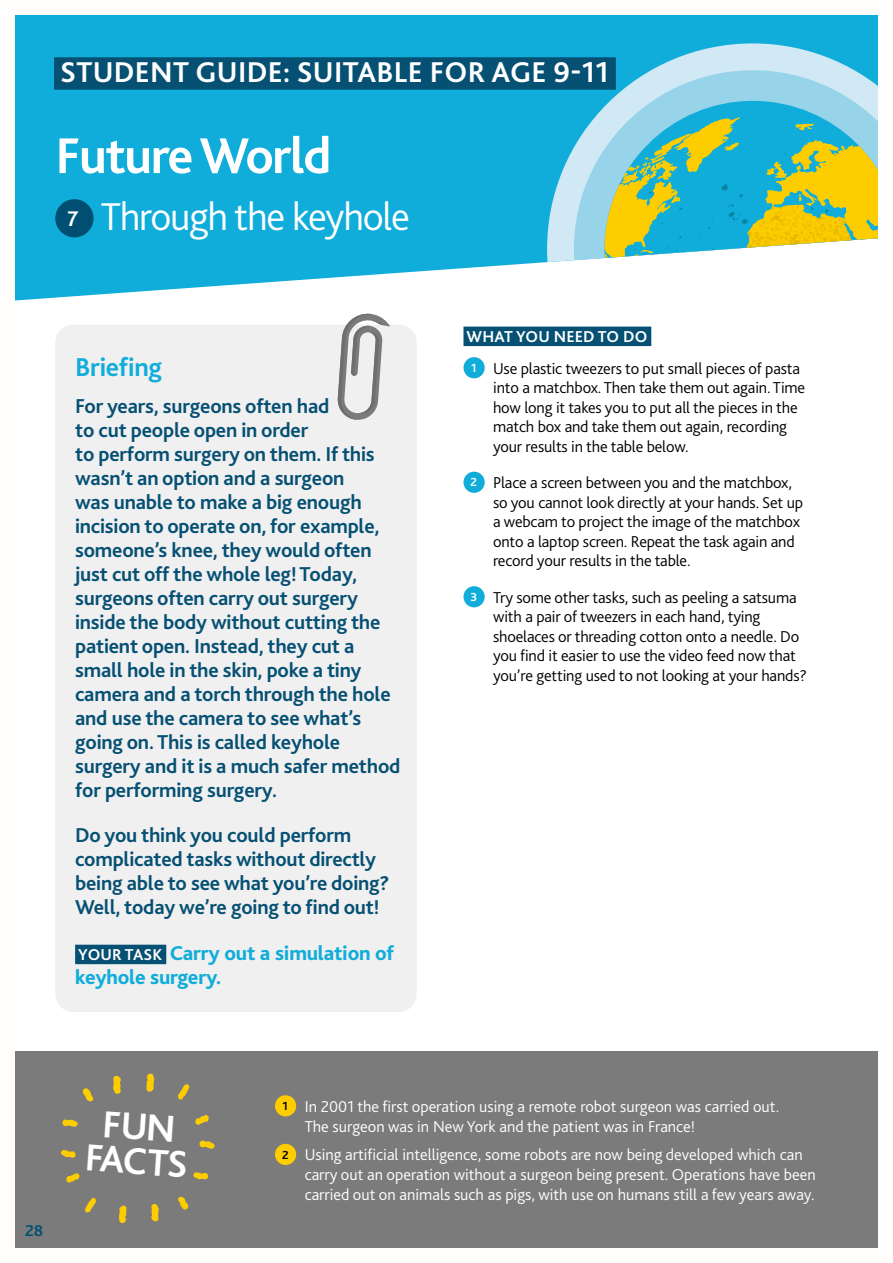
<style>
.page{position:relative;width:893px;height:1263px;background:#fff}
.page>*{position:absolute;margin:0;border:0;box-sizing:border-box;transform-origin:0 0}
.t1{font:700 52.5px "Bliss 2";letter-spacing:-.03em;color:#fff}
.t2{font:300 40.65px "Bliss 2";letter-spacing:-.03em;color:#fff}
.t3{font:700 39.3px/34.7px "Bliss 2";color:#fff;text-align:center}
.t4{font:700 30px "Bliss 2";letter-spacing:.01em;color:#fff}
.t5{font:700 27px "Bliss 2";letter-spacing:-.01em;color:#10adda}
.t6{font:700 21px/24px "Bliss 2";letter-spacing:-.01em;color:#065073}
.t7{font:800 21px/24px "Bliss";letter-spacing:-.01em;color:#10adda}
.t8{font:300 16.5px/19.5px "Bliss 2";letter-spacing:-.01em;color:#000}
.t9{font:300 16.5px/19.8px "Bliss 2";color:#fff}
.t10{font:700 16.5px "Bliss 2";color:#065073}
.s1{font-weight:700;font-size:22.2px}
.s2{font-family:"Bliss 2";font-weight:700;font-size:16.5px;color:#fff}
.s3{font-weight:700;color:#fff}
.s4{font-weight:700;font-size:12.3px;color:#fff}
.s5{font-weight:700;font-size:12.3px;color:#000}
</style>
<div class="page">
<div style="left:0;top:1051px;width:893px;height:208px;background:#7c7b7b"></div>
<div style="left:55px;top:325px;width:362px;height:687px;background:#f1f0f1;border-radius:18px"></div>
<div style="left:75px;top:945px;width:91px;height:19px;background:#065073"></div>
<div style="left:463px;top:327px;width:188px;height:19px;background:#065073"></div>
<div style="left:463px;top:357px;width:22px;height:21px;background:#10adda;border-radius:50%"></div>
<div style="left:463px;top:472px;width:22px;height:21px;background:#10adda;border-radius:50%"></div>
<div style="left:463px;top:586px;width:22px;height:21px;background:#10adda;border-radius:50%"></div>
<svg style="left:16px;top:16px;width:861px;height:285px;background:#2eb7de"></svg>
<svg style="left:547px;top:43px;width:330px;height:231px;background:#6ac9e6"></svg>
<svg style="left:574px;top:70px;width:303px;height:204px;background:#9dd7eb"></svg>
<svg style="left:604px;top:101px;width:273px;height:173px;background:#65c6e4"></svg>
<img style="left:604px;top:152px;width:142px;height:106px">
<img style="left:759px;top:130px;width:118px;height:10px">
<svg style="left:605px;top:117px;width:135px;height:157px;background:#7fc5ab"></svg>
<svg style="left:746px;top:140px;width:131px;height:134px"></svg>
<svg style="left:796px;top:124px;width:18px;height:7px"></svg>
<img style="left:747px;top:205px;width:105px;height:43px">
<div style="left:54px;top:57px;width:562px;height:33px;background:#065073"></div>
<svg style="left:337px;top:313px;width:53px;height:107px"></svg>
<div style="left:55px;top:199px;width:39px;height:38px;background:#004f73;border-radius:50%"></div>
<div style="left:0;top:0;width:893px;height:1263px;border:15px solid #fffefc"></div>
<svg style="left:62px;top:1119px;width:16px;height:8px"></svg>
<svg style="left:82px;top:1088px;width:11px;height:13px"></svg>
<svg style="left:178px;top:1084px;width:12px;height:16px"></svg>
<svg style="left:195px;top:1115px;width:14px;height:10px"></svg>
<svg style="left:146px;top:1073px;width:8px;height:19px"></svg>
<svg style="left:113px;top:1076px;width:8px;height:18px"></svg>
<svg style="left:199px;top:1140px;width:16px;height:9px"></svg>
<svg style="left:193px;top:1172px;width:15px;height:7px"></svg>
<svg style="left:178px;top:1197px;width:10px;height:13px"></svg>
<svg style="left:85px;top:1198px;width:11px;height:15px"></svg>
<svg style="left:66px;top:1173px;width:14px;height:10px"></svg>
<svg style="left:119px;top:1205px;width:8px;height:18px"></svg>
<svg style="left:151px;top:1204px;width:8px;height:17px"></svg>
<svg style="left:61px;top:1150px;width:15px;height:8px"></svg>
<div style="left:275px;top:1095px;width:21px;height:21px;background:#fecd00;border-radius:50%"></div>
<div style="left:275px;top:1144px;width:21px;height:21px;background:#fecd00;border-radius:50%"></div>
<h3 class="t4" style="left:60px;top:54px;width:550px">STUDENT GUIDE: SUITABLE FOR AGE 9-11</h3>
<h1 class="t1" style="left:55px;top:123px;width:278px">Future World</h1>
<h2 class="t2" style="left:67px;top:191px;width:344px"><span class="s1">7</span> Through the keyhole</h2>
<p class="t5" style="left:75px;top:351px;width:89px">Briefing</p>
<p class="t6" style="left:75px;top:394px;width:327px">For years, surgeons often had<br>to cut people open in order<br>to perform surgery on them. If this wasn’t an option and a surgeon<br>was unable to make a big enough incision to operate on, for example, someone’s knee, they would often just cut off the whole leg! Today, surgeons often carry out surgery inside the body without cutting the patient open. Instead, they cut a small hole in the skin, poke a tiny camera and a torch through the hole and use the camera to see what’s going on. This is called keyhole surgery and it is a much safer method for performing surgery.</p>
<p class="t6" style="left:75px;top:823px;width:316px">Do you think you could perform complicated tasks without directly being able to see what you’re doing?<br>Well, today we’re going to find out!</p>
<p class="t7" style="left:75px;top:941px;width:321px"><span class="s2">YOUR TASK</span> Carry out a simulation of keyhole surgery.</p>
<p class="t8" style="left:467px;top:320px;width:335px;line-height:32.2px"><span class="s3">WHAT YOU NEED TO DO<br></span><span class="s4">1</span> Use plastic tweezers to put small pieces of pasta</p>
<p class="t8" style="left:493px;top:378px;width:314px">into a matchbox. Then take them out again. Time how long it takes you to put all the pieces in the match box and take them out again, recording your results in the table below.</p>
<p class="t8" style="left:493px;top:473px;width:312px;text-indent:-22px"><span class="s4">2</span> Place a screen between you and the matchbox, so you cannot look directly at your hands. Set up a webcam to project the image of the matchbox onto a laptop screen. Repeat the task again and record your results in the table.</p>
<p class="t8" style="left:493px;top:587px;width:315px;text-indent:-23px"><span class="s4">3</span> Try some other tasks, such as peeling a satsuma with a pair of tweezers in each hand, tying shoelaces or threading cotton onto a needle. Do you find it easier to use the video feed now that you’re getting used to not looking at your hands?</p>
<p class="t10" style="left:25px;top:1220px;width:20px">28</p>
<h3 class="t3" style="left:89px;top:1104px;width:104px;rotate:4deg">FUN<br>FACTS</h3>
<p class="t9" style="left:305px;top:1096px;width:476px;text-indent:-22px"><span class="s5">1</span> In 2001 the first operation using a remote robot surgeon was carried out.<br>The surgeon was in New York and the patient was in France!</p>
<p class="t9" style="left:305px;top:1145px;width:513px;text-indent:-23px"><span class="s5">2</span> Using artificial intelligence, some robots are now being developed which can carry out an operation without a surgeon being present. Operations have been carried out on animals such as pigs, with use on humans still a few years away.</p>
</div>
